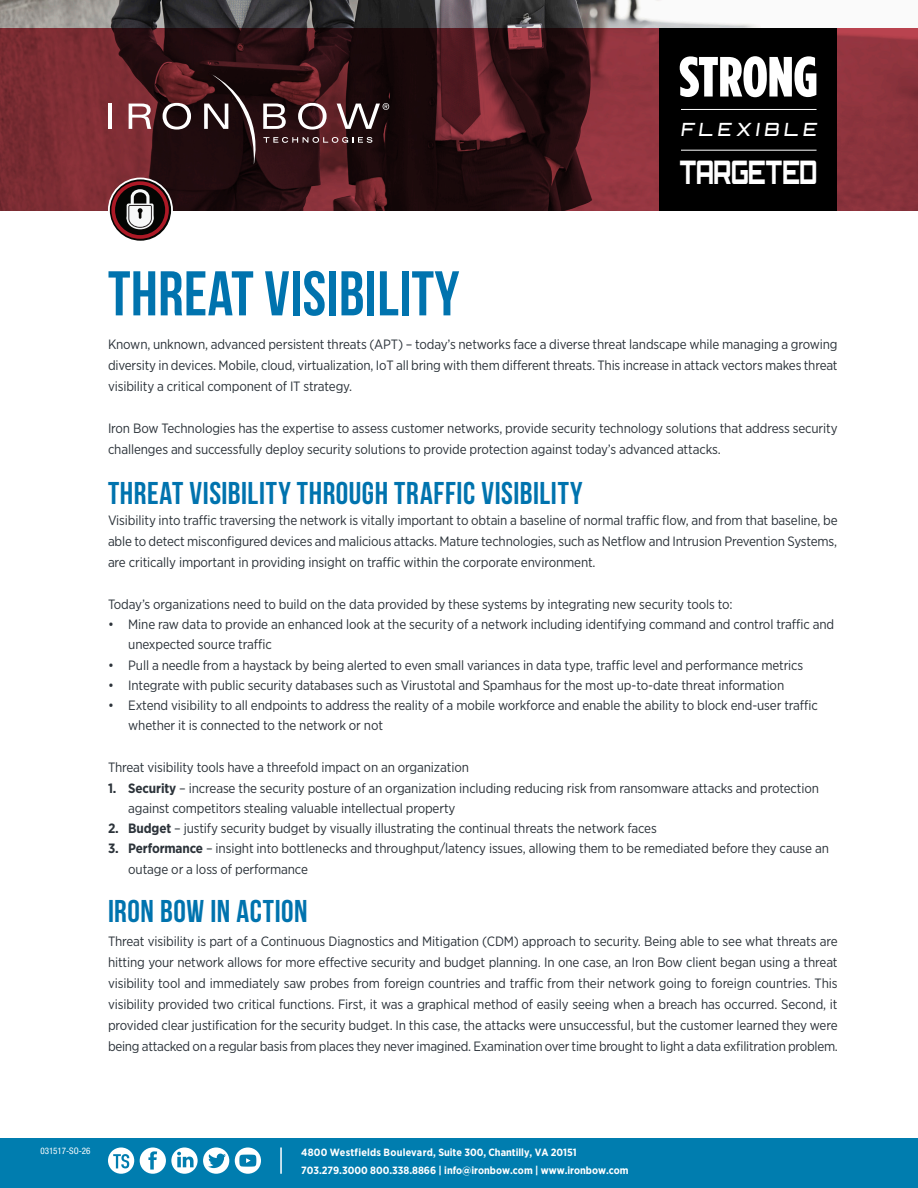
<style>
.page{position:relative;width:918px;height:1188px;background:#fff}
.page>*{position:absolute;margin:0;border:0;box-sizing:border-box;transform-origin:0 0}
.BLUE_OPENING_PARAGRA{font:700 63px "Bebas Neue";letter-spacing:.005em;color:#0073ae}
.t1{font:900 56.55px "Gotham Condensed";color:#fff}
.MAIN_PARAGRAPH{font:700 31.5px "Bebas Neue";letter-spacing:.015em;color:#0073ae}
.t2{font:30.9px "Cafe Nero M54";color:#fff;scale:.65 1}
.t3{font:500 18.3px "Orbitron";color:#fff}
.MAIN_PARAGRAPH-2{font:13.5px/21px "Gotham Narrow";letter-spacing:-.01em;color:#2c333a}
.t4{font:700 10.5px/18px "Gotham Narrow";color:#fff}
.BLUE_OPENING_PARAGRA-2{font:condensed 9px "Helvetica Neue LT Std";letter-spacing:-.005em;color:#fff}
.s1{font-weight:700}
</style>
<div class="page">
<img style="left:0;top:0;width:759px;height:28px">
<div style="left:0;top:1138px;width:918px;height:50px;background:#007daf"></div>
<svg style="left:140px;top:1148px;width:89px;height:26px"></svg>
<svg style="left:235px;top:1148px;width:26px;height:26px"></svg>
<hr style="left:280px;top:1148px;width:2px;height:26px;background:#fff">
<svg style="left:0;top:28px;width:918px;height:182px;background:#571f25"></svg>
<hr style="left:108px;top:104px;width:4px;height:25px;background:#fff">
<svg style="left:163px;top:103px;width:28px;height:27px"></svg>
<svg style="left:129px;top:104px;width:22px;height:25px"></svg>
<svg style="left:204px;top:74px;width:185px;height:91px;background:#412629"></svg>
<svg style="left:108px;top:1148px;width:26px;height:26px"></svg>
<div style="left:660px;top:28px;width:177px;height:182px;background:#000"></div>
<img style="left:681px;top:149px;width:136px;height:1px">
<hr style="left:681px;top:150px;width:136px;height:1px;background:#fff">
<img style="left:681px;top:108px;width:136px;height:2px">
<svg style="left:108px;top:178px;width:65px;height:63px"></svg>
<p class="BLUE_OPENING_PARAGRA" style="left:108px;top:259px;width:353px">THREAT VISIBILITY</p>
<h2 class="t1" style="left:679px;top:43px;width:140px">STRONG</h2>
<h3 class="t3" style="left:680px;top:118px;width:141px">FLEXIBLE</h3>
<h3 class="t2" style="left:680px;top:155px;width:213px">TARGETED</h3>
<p class="MAIN_PARAGRAPH-2" style="left:108px;top:334px;width:731px;text-align:justify">Known, unknown, advanced persistent threats (APT) – today’s networks face a diverse threat landscape while managing a growing diversity in devices. Mobile, cloud, virtualization, IoT all bring with them different threats. This increase in attack vectors makes threat visibility a critical component of IT strategy.</p>
<p class="MAIN_PARAGRAPH-2" style="left:108px;top:418px;width:731px">Iron Bow Technologies has the expertise to assess customer networks, provide security technology solutions that address security challenges and successfully deploy security solutions to provide protection against today’s advanced attacks.</p>
<p class="MAIN_PARAGRAPH" style="left:108px;top:476px;width:476px">THREAT VISIBILITY THROUGH TRAFFIC VISIBILITY</p>
<p class="MAIN_PARAGRAPH-2" style="left:108px;top:509px;width:731px;text-align:justify">Visibility into traffic traversing the network is vitally important to obtain a baseline of normal traffic flow, and from that baseline, be able to detect misconfigured devices and malicious attacks. Mature technologies, such as Netflow and Intrusion Prevention Systems, are critically important in providing insight on traffic within the corporate environment.</p>
<p class="MAIN_PARAGRAPH-2" style="left:108px;top:593px;width:626px">Today’s organizations need to build on the data provided by these systems by integrating new security tools to:</p>
<p class="MAIN_PARAGRAPH-2" style="left:128px;top:614px;width:708px;line-height:20.2px;text-indent:-20px">• Mine raw data to provide an enhanced look at the security of a network including identifying command and control traffic and unexpected source traffic</p>
<p class="MAIN_PARAGRAPH-2" style="left:108px;top:654px;width:697px">• Pull a needle from a haystack by being alerted to even small variances in data type, traffic level and performance metrics</p>
<p class="MAIN_PARAGRAPH-2" style="left:108px;top:674px;width:678px">• Integrate with public security databases such as Virustotal and Spamhaus for the most up-to-date threat information</p>
<p class="MAIN_PARAGRAPH-2" style="left:128px;top:695px;width:691px;line-height:20.2px;text-indent:-20px">• Extend visibility to all endpoints to address the reality of a mobile workforce and enable the ability to block end-user traffic whether it is connected to the network or not</p>
<p class="MAIN_PARAGRAPH-2" style="left:108px;top:757px;width:362px">Threat visibility tools have a threefold impact on an organization</p>
<p class="MAIN_PARAGRAPH-2" style="left:128px;top:777px;width:692px;line-height:20.2px;text-indent:-20px"><span class="s1">1. Security</span> – increase the security posture of an organization including reducing risk from ransomware attacks and protection against competitors stealing valuable intellectual property</p>
<p class="MAIN_PARAGRAPH-2" style="left:108px;top:818px;width:550px"><span class="s1">2. Budget</span> – justify security budget by visually illustrating the continual threats the network faces</p>
<p class="MAIN_PARAGRAPH-2" style="left:128px;top:838px;width:702px;line-height:20.2px;text-indent:-20px"><span class="s1">3. Performance</span> – insight into bottlenecks and throughput/latency issues, allowing them to be remediated before they cause an outage or a loss of performance</p>
<p class="MAIN_PARAGRAPH" style="left:108px;top:893px;width:201px">IRON BOW IN ACTION</p>
<p class="MAIN_PARAGRAPH-2" style="left:108px;top:930px;width:731px;text-align:justify">Threat visibility is part of a Continuous Diagnostics and Mitigation (CDM) approach to security. Being able to see what threats are hitting your network allows for more effective security and budget planning. In one case, an Iron Bow client began using a threat visibility tool and immediately saw probes from foreign countries and traffic from their network going to foreign countries. This visibility provided two critical functions. First, it was a graphical method of easily seeing when a breach has occurred. Second, it provided clear justification for the security budget. In this case, the attacks were unsuccessful, but the customer learned they were being attacked on a regular basis from places they never imagined. Examination over time brought to light a data exfilitration problem.</p>
<p class="BLUE_OPENING_PARAGRA-2" style="left:40px;top:1146px;width:51px">031517-SO-26</p>
<p class="t4" style="left:301px;top:1143px;width:329px">4800 Westfields Boulevard, Suite 300, Chantilly, VA 20151<br>703.279.3000 800.338.8866 | info@ironbow.com | www.ironbow.com</p>
</div>
